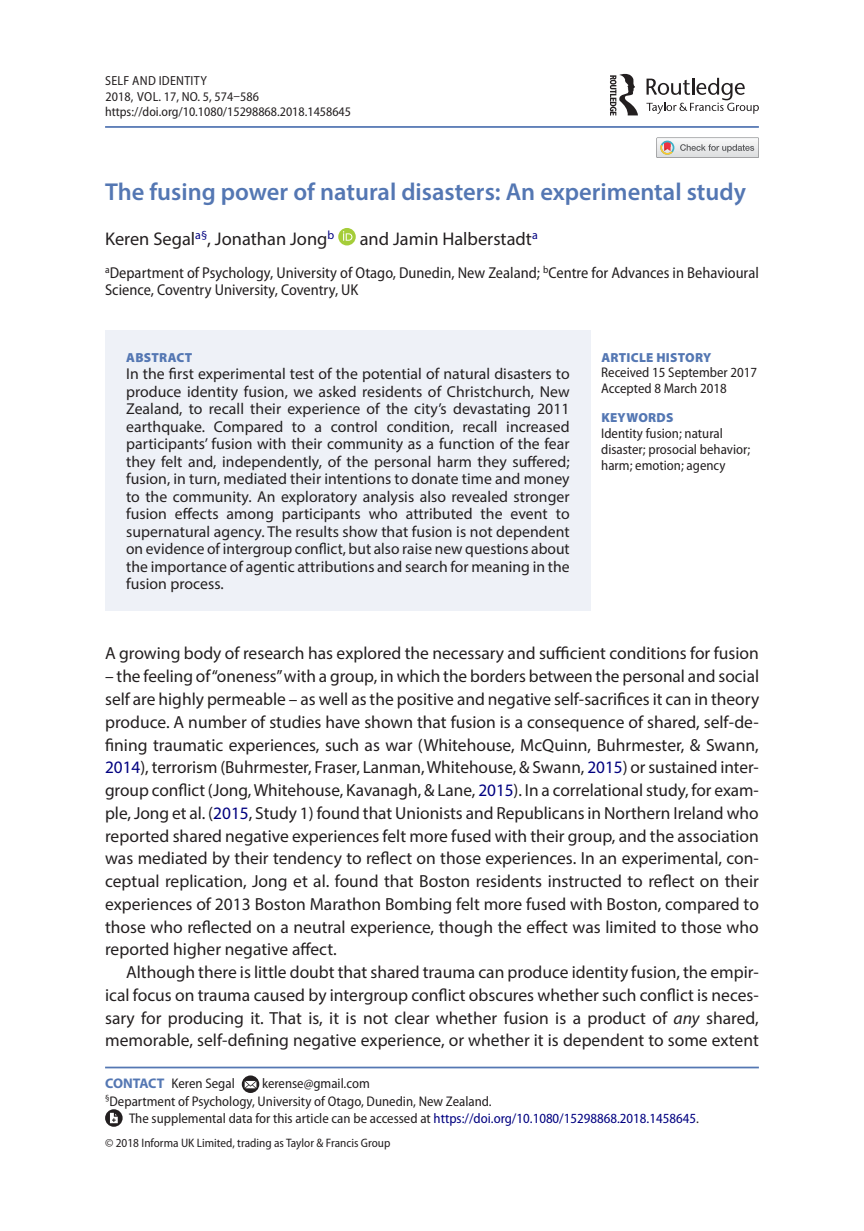
<style>
.page{position:relative;width:864px;height:1231px;background:#fff}
.page>*{position:absolute;margin:0;border:0;box-sizing:border-box;transform-origin:0 0}
.t1{font:600 24.5px "Myriad Pro";color:#5477b3}
.t2{font:18.38px "Myriad Pro";color:#231f20}
.t3{font:17.5px/22.8px "Myriad Pro";color:#231f20;text-align:justify}
.t4{font:15.75px/17.5px "Myriad Pro";color:#231f20;text-align:justify}
.t5{font:semi-condensed 15.75px/17.5px "Myriad Pro";color:#231f20}
.t6{font:semi-condensed 14px/15.8px "Myriad Pro";color:#231f20}
.t7{font:semi-condensed 13.12px "Myriad Pro";color:#231f20}
.t8{font:semi-condensed 13.12px/15.8px "Myriad Pro";letter-spacing:.02em;color:#231f20}
.t9{font:900 13.12px "Myriad Pro";letter-spacing:.02em;color:#5477b3}
.t10{font:semi-condensed 12.25px "Myriad Pro";color:#231f20}
.s1{color:#000080}
.s2{font-style:italic}
.s3{font-weight:700;font-stretch:normal;color:#5477b3}
</style>
<div class="page">
<hr style="left:105px;top:126px;width:653px;height:2px;background:#5477b3">
<div style="left:105px;top:331px;width:485px;height:280px;background:#eef1f7"></div>
<div style="left:338px;top:228px;width:17px;height:17px;background:#a5cd39;border-radius:50%"></div>
<svg style="left:343px;top:231px;width:9px;height:10px"></svg>
<hr style="left:105px;top:1066px;width:653px;height:2px;background:#5477b3">
<svg style="left:242px;top:1075px;width:17px;height:17px"></svg>
<svg style="left:244px;top:1080px;width:12px;height:8px"></svg>
<div style="left:105px;top:1109px;width:17px;height:17px;background:#231f20;border-radius:50%"></div>
<svg style="left:110px;top:1112px;width:8px;height:11px"></svg>
<svg style="left:646px;top:78px;width:112px;height:36px"></svg>
<svg style="left:610px;top:74px;width:27px;height:42px"></svg>
<svg style="left:656px;top:137px;width:102px;height:21px"></svg>
<p class="t8" style="left:105px;top:73px;width:155px">Self and IdentIty<br>2018, Vol. 17, No. 5, 574–586</p>
<p class="t7" style="left:105px;top:104px;width:247px">https://doi.org/10.1080/15298868.2018.1458645</p>
<h1 class="t1" style="left:105px;top:176px;width:642px">The fusing power of natural disasters: An experimental study</h1>
<p class="t2" style="left:105px;top:228px;width:231px">Keren Segal<sup>a§</sup>, Jonathan Jong<sup>b</sup></p>
<p class="t2" style="left:359px;top:228px;width:179px">and Jamin Halberstadt<sup>a</sup></p>
<p class="t5" style="left:105px;top:264px;width:655px"><sup>a</sup>Department of Psychology, University of Otago, Dunedin, New Zealand; <sup>b</sup>Centre for Advances in Behavioural<br>Science, Coventry University, Coventry, UK</p>
<p class="t9" style="left:126px;top:350px;width:68px">ABSTRACT</p>
<p class="t4" style="left:126px;top:365px;width:445px">In the first experimental test of the potential of natural disasters to produce identity fusion, we asked residents of Christchurch, New Zealand, to recall their experience of the city’s devastating 2011 earthquake. Compared to a control condition, recall increased participants’ fusion with their community as a function of the fear they felt and, independently, of the personal harm they suffered; fusion, in turn, mediated their intentions to donate time and money to the community. An exploratory analysis also revealed stronger fusion effects among participants who attributed the event to supernatural agency. The results show that fusion is not dependent on evidence of intergroup conflict, but also raise new questions about the importance of agentic attributions and search for meaning in the fusion process.</p>
<p class="t9" style="left:601px;top:350px;width:111px">ARTICLE HISTORY</p>
<p class="t6" style="left:601px;top:365px;width:157px">Received 15 September 2017<br>Accepted 8 March 2018</p>
<p class="t9" style="left:601px;top:410px;width:74px">KEYWORDS</p>
<p class="t6" style="left:601px;top:426px;width:150px">Identity fusion; natural disaster; prosocial behavior; harm; emotion; agency</p>
<p class="t3" style="left:105px;top:642px;width:655px">A growing body of research has explored the necessary and sufficient conditions for fusion</p>
<p class="t3" style="left:105px;top:664px;width:655px">– the feeling of “oneness” with a group, in which the borders between the personal and social self are highly permeable – as well as the positive and negative self-sacrifices it can in theory produce. A number of studies have shown that fusion is a consequence of shared, self-de&shy;fining traumatic experiences, such as war (Whitehouse, McQuinn, Buhrmester, &amp; Swann, <span class="s1">2014</span>), terrorism (Buhrmester, Fraser, Lanman, Whitehouse, &amp; Swann, <span class="s1">2015</span>) or sustained inter&shy;group conflict (Jong, Whitehouse, Kavanagh, &amp; Lane, <span class="s1">2015</span>). In a correlational study, for exam&shy;ple, Jong et al. (<span class="s1">2015</span>, Study 1) found that Unionists and Republicans in Northern Ireland who reported shared negative experiences felt more fused with their group, and the association was mediated by their tendency to reflect on those experiences. In an experimental, con&shy;ceptual replication, Jong et al. found that Boston residents instructed to reflect on their experiences of 2013 Boston Marathon Bombing felt more fused with Boston, compared to those who reflected on a neutral experience, though the effect was limited to those who reported higher negative affect.</p>
<p class="t3" style="left:105px;top:960px;width:655px;text-indent:21px">Although there is little doubt that shared trauma can produce identity fusion, the empir&shy;ical focus on trauma caused by intergroup conflict obscures whether such conflict is neces&shy;sary for producing it. That is, it is not clear whether fusion is a product of <span class="s2">any</span> shared, memorable, self-defining negative experience, or whether it is dependent to some extent</p>
<p class="t6" style="left:105px;top:1075px;width:131px"><span class="s3">CONTACT</span> Keren Segal</p>
<p class="t6" style="left:262px;top:1075px;width:109px">kerense@gmail.com</p>
<p class="t6" style="left:105px;top:1093px;width:388px"><sup>§</sup>Department of Psychology, University of Otago, Dunedin, New Zealand.</p>
<p class="t6" style="left:122px;top:1110px;width:577px">The supplemental data for this article can be accessed at <span class="s1">https://doi.org/10.1080/15298868.2018.1458645</span>.</p>
<p class="t10" style="left:105px;top:1135px;width:286px">© 2018 Informa UK Limited, trading as Taylor &amp; Francis Group</p>
</div>
